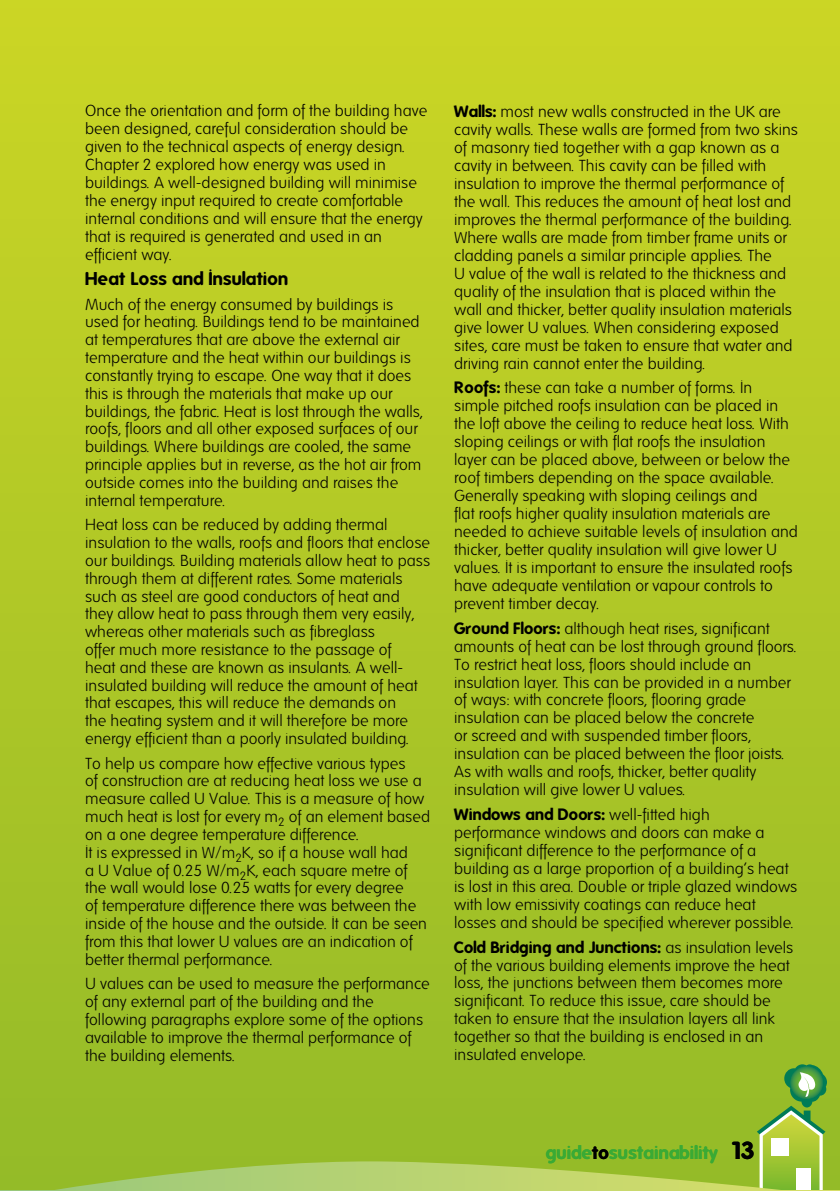
<style>
.page{position:relative;width:840px;height:1191px;background:#fff}
.page>*{position:absolute;margin:0;border:0;box-sizing:border-box;transform-origin:0 0}
.t1{font:700 18px "Folks";color:#3aaa35}
.t2{font:700 18px "Folks";color:#000}
.t3{font:300 16px/18px "Folks";color:#000}
.s1{font-weight:700}
.s2{color:#000}
.s3{font-size:24px;color:#000}
</style>
<div class="page">
<div style="left:0;top:0;width:839px;height:1191px;background:linear-gradient(to bottom,#ccd625,#94ba28)"></div>
<svg style="left:48px;top:1064px;width:778px;height:126px;background:#9bbf36"></svg>
<svg style="left:0;top:1190px;width:839px;height:1px"></svg>
<p class="t3" style="left:85px;top:102px;width:343px">Once the orientation and form of the building have been designed, careful consideration should be given to the technical aspects of energy design.<br>Chapter 2 explored how energy was used in buildings. A well-designed building will minimise the energy input required to create comfortable internal conditions and will ensure that the energy that is required is generated and used in an efficient way.</p>
<p class="t2" style="left:85px;top:268px;width:205px">Heat Loss and Insulation</p>
<p class="t3" style="left:85px;top:295px;width:339px">Much of the energy consumed by buildings is used for heating. Buildings tend to be maintained at temperatures that are above the external air temperature and the heat within our buildings is constantly trying to escape. One way that it does this is through the materials that make up our buildings, the fabric. Heat is lost through the walls, roofs, floors and all other exposed surfaces of our buildings. Where buildings are cooled, the same principle applies but in reverse, as the hot air from outside comes into the building and raises the internal temperature.</p>
<p class="t3" style="left:85px;top:516px;width:346px">Heat loss can be reduced by adding thermal insulation to the walls, roofs and floors that enclose our buildings. Building materials allow heat to pass through them at different rates. Some materials such as steel are good conductors of heat and they allow heat to pass through them very easily, whereas other materials such as fibreglass<br>offer much more resistance to the passage of<br>heat and these are known as insulants. A well&shy;insulated building will reduce the amount of heat that escapes, this will reduce the demands on<br>the heating system and it will therefore be more energy efficient than a poorly insulated building.</p>
<p class="t3" style="left:85px;top:754px;width:346px">To help us compare how effective various types<br>of construction are at reducing heat loss we use a measure called U Value. This is a measure of how much heat is lost for every m<sub>2</sub> of an element based on a one degree temperature difference.<br>It is expressed in W/m<sub>2</sub>K, so if a house wall had<br>a U Value of 0.25 W/m<sub>2</sub>K, each square metre of the wall would lose 0.25 watts for every degree<br>of temperature difference there was between the inside of the house and the outside. It can be seen from this that lower U values are an indication of better thermal performance.</p>
<p class="t3" style="left:85px;top:975px;width:346px">U values can be used to measure the performance of any external part of the building and the following paragraphs explore some of the options available to improve the thermal performance of the building elements.</p>
<p class="t3" style="left:454px;top:103px;width:345px"><span class="s1">Walls:</span> most new walls constructed in the UK are cavity walls. These walls are formed from two skins of masonry tied together with a gap known as a cavity in between. This cavity can be filled with insulation to improve the thermal performance of the wall. This reduces the amount of heat lost and improves the thermal performance of the building.<br>Where walls are made from timber frame units or cladding panels a similar principle applies. The<br>U value of the wall is related to the thickness and quality of the insulation that is placed within the wall and thicker, better quality insulation materials give lower U values. When considering exposed sites, care must be taken to ensure that water and driving rain cannot enter the building.</p>
<p class="t3" style="left:454px;top:379px;width:345px"><span class="s1">Roofs:</span> these can take a number of forms. In simple pitched roofs insulation can be placed in the loft above the ceiling to reduce heat loss. With sloping ceilings or with flat roofs the insulation layer can be placed above, between or below the roof timbers depending on the space available.<br>Generally speaking with sloping ceilings and<br>flat roofs higher quality insulation materials are needed to achieve suitable levels of insulation and thicker, better quality insulation will give lower U values. It is important to ensure the insulated roofs have adequate ventilation or vapour controls to prevent timber decay.</p>
<p class="t3" style="left:454px;top:619px;width:344px"><span class="s1">Ground Floors:</span> although heat rises, significant amounts of heat can be lost through ground floors.<br>To restrict heat loss, floors should include an insulation layer. This can be provided in a number of ways: with concrete floors, flooring grade insulation can be placed below the concrete<br>or screed and with suspended timber floors, insulation can be placed between the floor joists.<br>As with walls and roofs, thicker, better quality insulation will give lower U values.</p>
<p class="t3" style="left:454px;top:806px;width:344px"><span class="s1">Windows and Doors:</span> well-fitted high performance windows and doors can make a significant difference to the performance of a building as a large proportion of a building’s heat is lost in this area. Double or triple glazed windows with low emissivity coatings can reduce heat losses and should be specified wherever possible.</p>
<p class="t3" style="left:454px;top:938px;width:340px"><span class="s1">Cold Bridging and Junctions:</span> as insulation levels of the various building elements improve the heat loss, the junctions between them becomes more significant. To reduce this issue, care should be taken to ensure that the insulation layers all link together so that the building is enclosed in an insulated envelope.</p>
<p class="t1" style="left:545px;top:1142px;width:210px">guide<span class="s2">to</span>sustainability <span class="s3">13</span></p>
</div>
